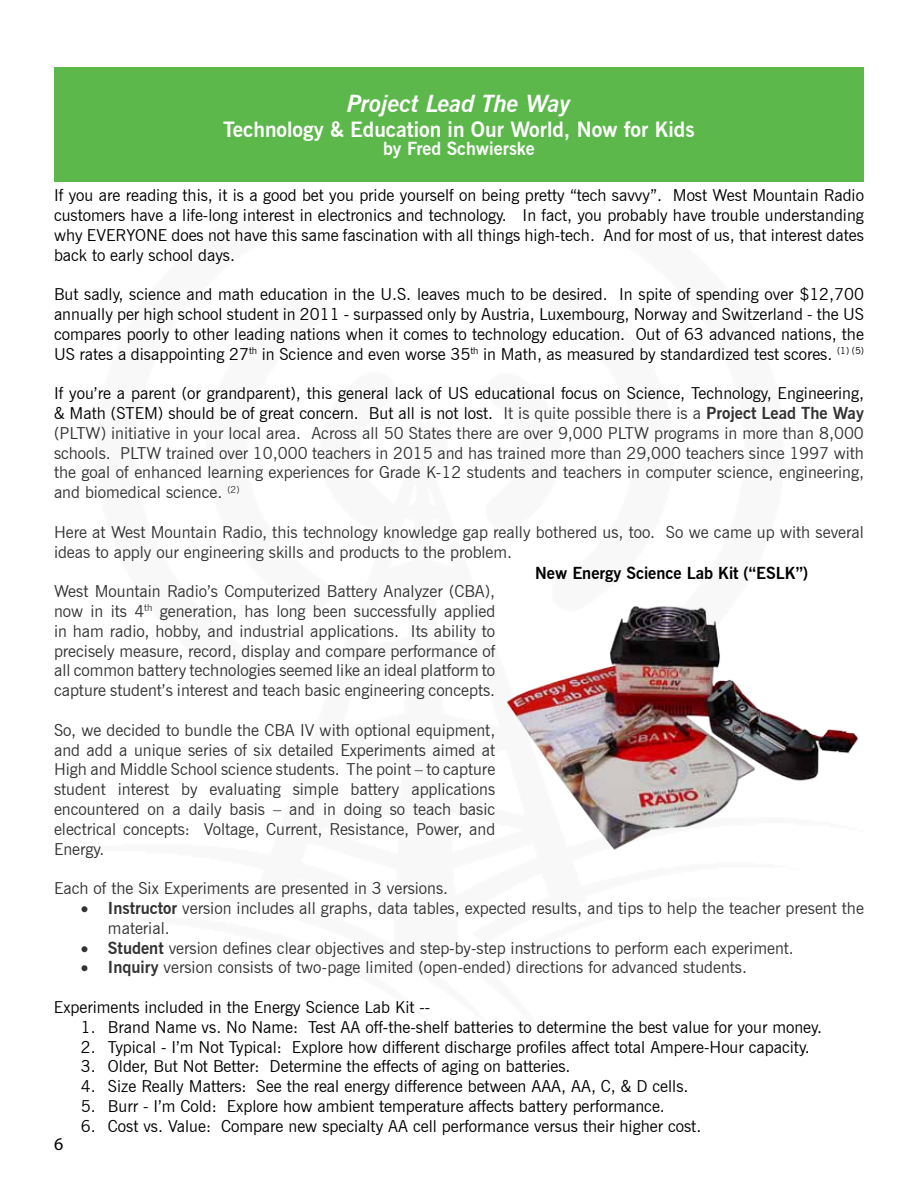
<style>
.page{position:relative;width:918px;height:1188px;background:#fff}
.page>*{position:absolute;margin:0;border:0;box-sizing:border-box;transform-origin:0 0}
.t1{font:italic 700 24px "News Gothic BT";color:#fff}
.t2{font:700 21px "News Gothic BT";color:#fff}
.t3{font:700 18px "News Gothic BT";color:#fff}
.t4{font:18px "Myriad Pro";color:#000}
.t5{font:16.5px/19.8px "News Gothic BT";color:#333;text-align:justify}
.t6{font:16.5px/19.8px "News Gothic BT";color:#000;text-align:justify}
.t7{font:700 16.5px "News Gothic BT";color:#000}
.s1{color:#000}
.s2{font-weight:700}
</style>
<div class="page">
<div style="left:54px;top:67px;width:810px;height:114px;background:#5cb84a"></div>
<img style="left:506px;top:606px;width:353px;height:244px">
<h1 class="t1" style="left:347px;top:89px;width:225px">Project Lead The Way</h1>
<p class="t2" style="left:223px;top:116px;width:473px">Technology &amp; Education in Our World, Now for Kids</p>
<p class="t3" style="left:383px;top:137px;width:153px">by Fred Schwierske</p>
<p class="t6" style="left:54px;top:185px;width:812px">If you are reading this, it is a good bet you pride yourself on being pretty “tech savvy”. Most West Mountain Radio customers have a life-long interest in electronics and technology. In fact, you probably have trouble understanding why EVERYONE does not have this same fascination with all things high-tech. And for most of us, that interest dates back to early school days.</p>
<p class="t6" style="left:54px;top:284px;width:812px">But sadly, science and math education in the U.S. leaves much to be desired. In spite of spending over $12,700 annually per high school student in 2011 - surpassed only by Austria, Luxembourg, Norway and Switzerland - the US compares poorly to other leading nations when it comes to technology education. Out of 63 advanced nations, the US rates a disappointing 27<sup>th</sup> in Science and even worse 35<sup>th</sup> in Math, as measured by standardized test scores. <sup>(1)</sup> <sup>(5)</sup></p>
<p class="t5" style="left:54px;top:383px;width:812px"><span class="s1">If you’re a parent (or grandparent), this general lack of US educational focus on Science, Technology, Engineering, &amp; Math (STEM) should be of great concern. But all is not lost.</span> It is quite possible there is a <span class="s2">Project Lead The Way </span>(PLTW) initiative in your local area. Across all 50 States there are over 9,000 PLTW programs in more than 8,000 schools. PLTW trained over 10,000 teachers in 2015 and has trained more than 29,000 teachers since 1997 with the goal of enhanced learning experiences for Grade K-12 students and teachers in computer science, engineering, and biomedical science. <sup>(2)</sup></p>
<p class="t5" style="left:54px;top:522px;width:812px">Here at West Mountain Radio, this technology knowledge gap really bothered us, too. So we came up with several ideas to apply our engineering skills and products to the problem.</p>
<p class="t5" style="left:54px;top:581px;width:443px">West Mountain Radio’s Computerized Battery Analyzer (CBA), now in its 4<sup>th</sup> generation, has long been successfully applied in ham radio, hobby, and industrial applications. Its ability to precisely measure, record, display and compare performance of all common battery technologies seemed like an ideal platform to capture student’s interest and teach basic engineering concepts.</p>
<p class="t5" style="left:54px;top:720px;width:443px">So, we decided to bundle the CBA IV with optional equipment, and add a unique series of six detailed Experiments aimed at High and Middle School science students. The point – to capture student interest by evaluating simple battery applications encountered on a daily basis – and in doing so teach basic electrical concepts: Voltage, Current, Resistance, Power, and Energy.</p>
<p class="t5" style="left:54px;top:878px;width:396px">Each of the Six Experiments are presented in 3 versions.</p>
<p class="t5" style="left:108px;top:898px;width:757px;text-indent:-27px">• <span class="s2">Instructor</span> version includes all graphs, data tables, expected results, and tips to help the teacher present the material.</p>
<p class="t5" style="left:81px;top:938px;width:714px">• <span class="s2">Student</span> version defines clear objectives and step-by-step instructions to perform each experiment.</p>
<p class="t5" style="left:81px;top:957px;width:668px">• <span class="s2">Inquiry</span> version consists of two-page limited (open-ended) directions for advanced students.</p>
<p class="t6" style="left:54px;top:997px;width:378px">Experiments included in the Energy Science Lab Kit --</p>
<p class="t6" style="left:81px;top:1017px;width:742px">1. Brand Name vs. No Name: Test AA off-the-shelf batteries to determine the best value for your money.</p>
<p class="t6" style="left:81px;top:1037px;width:730px">2. Typical - I’m Not Typical: Explore how different discharge profiles affect total Ampere-Hour capacity.</p>
<p class="t6" style="left:81px;top:1056px;width:491px">3. Older, But Not Better: Determine the effects of aging on batteries.</p>
<p class="t6" style="left:81px;top:1076px;width:609px">4. Size Really Matters: See the real energy difference between AAA, AA, C, &amp; D cells.</p>
<p class="t6" style="left:81px;top:1096px;width:585px">5. Burr - I’m Cold: Explore how ambient temperature affects battery performance.</p>
<p class="t6" style="left:81px;top:1116px;width:622px">6. Cost vs. Value: Compare new specialty AA cell performance versus their higher cost.</p>
<p class="t7" style="left:535px;top:563px;width:275px">New Energy Science Lab Kit (“ESLK”)</p>
<p class="t4" style="left:54px;top:1133px;width:11px">6</p>
</div>
